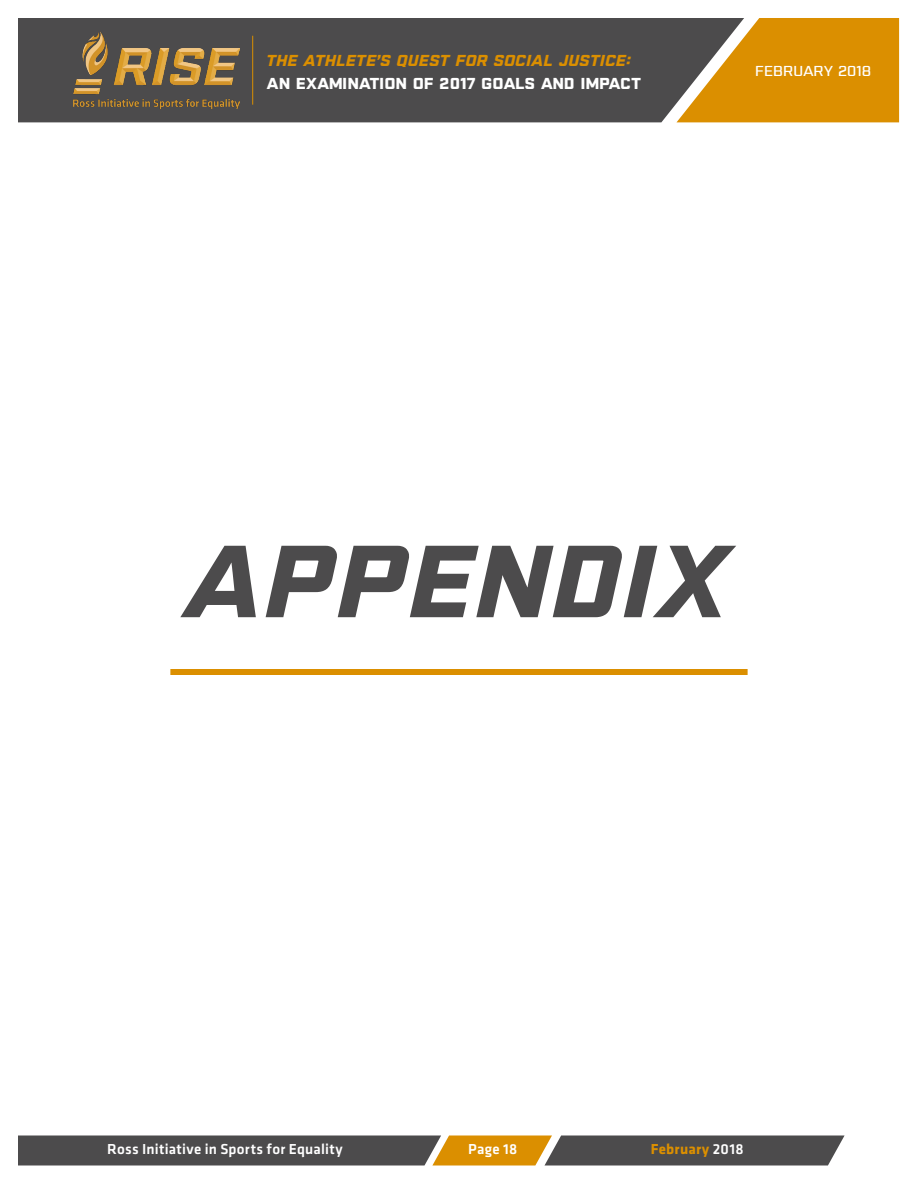
<style>
.page{position:relative;width:918px;height:1188px;background:#fff}
.page>*{position:absolute;margin:0;border:0;box-sizing:border-box;transform-origin:0 0}
.t1{font:italic 700 107.25px "Combat";color:#4c4b4c}
.t2{font:italic 700 16.5px "Combat";color:#db8f00}
.t3{font:700 16.5px "Combat";color:#fff}
.t4{font:500 15px "Klavika";letter-spacing:.02em;color:#fff}
.t5{font:700 15px "Klavika";letter-spacing:.015em;color:#db8f00}
.t6{font:500 15px "Combat";color:#fff}
.s1{font-weight:500;color:#fff}
</style>
<div class="page">
<svg style="left:18px;top:1136px;width:827px;height:30px;background:#655b4b"></svg>
<div style="left:18px;top:18px;width:659px;height:104px;background:#4c4b4c"></div>
<svg style="left:677px;top:18px;width:222px;height:104px;background:#cb8d19"></svg>
<hr style="left:252px;top:36px;width:1px;height:69px;background:#db8f00">
<img style="left:74px;top:31px;width:165px;height:78px">
<div style="left:170px;top:669px;width:578px;height:6px;background:#db8f00"></div>
<p class="t2" style="left:266px;top:52px;width:366px">THE ATHLETE’S QUEST FOR SOCIAL JUSTICE:</p>
<p class="t3" style="left:266px;top:74px;width:376px">AN EXAMINATION OF 2017 GOALS AND IMPACT</p>
<p class="t6" style="left:755px;top:63px;width:118px">FEBRUARY 2018</p>
<p class="t1" style="left:186px;top:524px;width:547px">APPENDIX</p>
<p class="t4" style="left:107px;top:1141px;width:237px">Ross Initiative in Sports for Equality</p>
<p class="t4" style="left:468px;top:1141px;width:51px">Page 18</p>
<p class="t5" style="left:651px;top:1138px;width:94px">February <span class="s1">2018</span></p>
</div>
